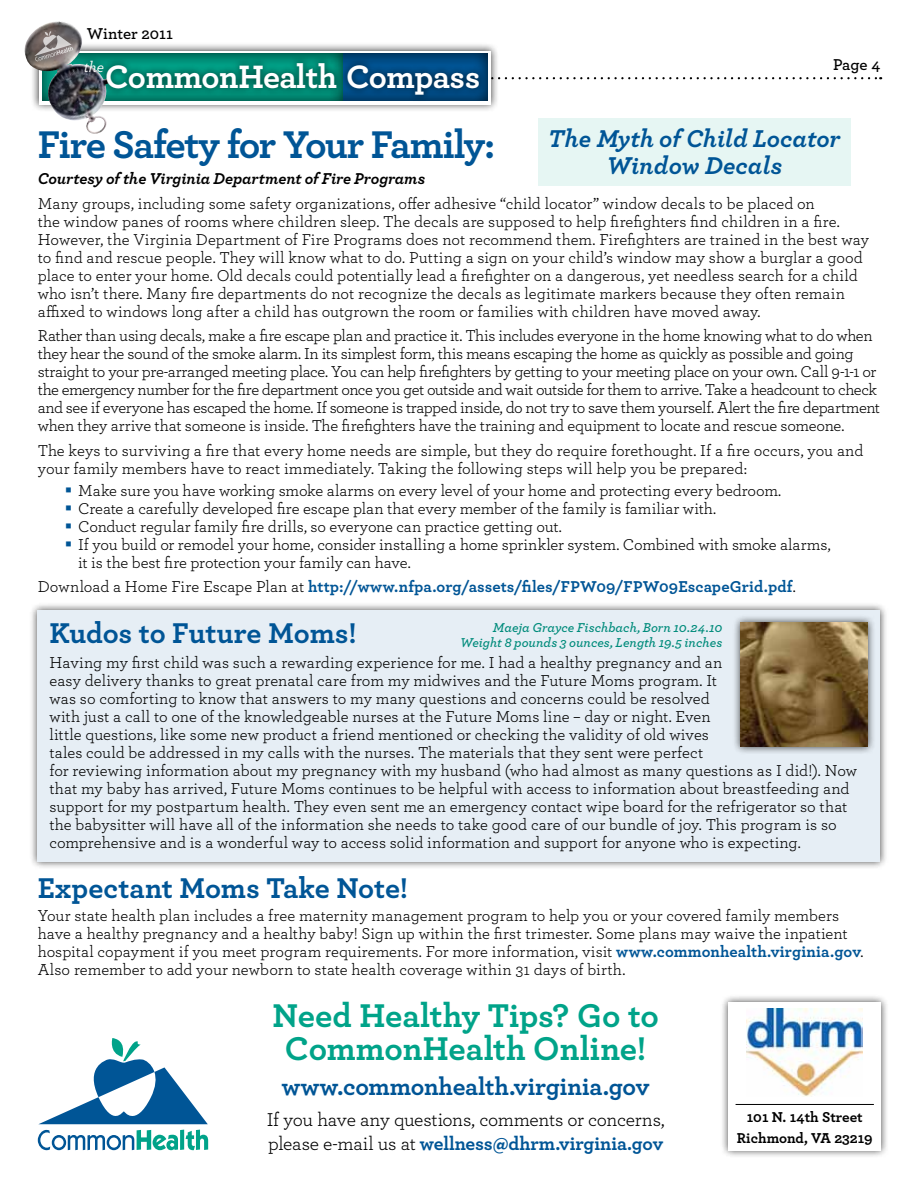
<style>
.page{position:relative;width:918px;height:1188px;background:#fff}
.page>*{position:absolute;margin:0;border:0;box-sizing:border-box;transform-origin:0 0}
.t1{font:700 40.5px "Archer";letter-spacing:-.035em;color:#005596}
.t2{font:700 34.5px/33px "Archer";color:#00a389;text-align:center}
.t3{font:700 33.9px "Archer";letter-spacing:-.015em;color:#fff}
.t4{font:700 30px "Archer";letter-spacing:-.005em;color:#005596}
.t5{font:italic 700 25.5px/27px "Archer";color:#005596;text-align:center}
.t6{font:700 25.5px "Archer";letter-spacing:-.01em;color:#005596}
.t7{font:19.5px/24px "Archer";letter-spacing:-.015em;color:#000}
.t8{font:16.5px/18px "Archer";letter-spacing:-.005em;color:#000}
.t9{font:16.5px/18px "Archer";letter-spacing:-.025em;color:#000}
.t10{font:700 16.5px "Archer";letter-spacing:.005em;color:#005596}
.t11{font:italic 700 16.5px "Archer";letter-spacing:-.005em;color:#000}
.t12{font:600 16.5px "Archer";color:#000}
.t13{font:italic 500 15.3px "Archer";color:#fff}
.t14{font:700 15px/21px "Archer";color:#000;text-align:center}
.t15{font:italic 600 13.5px/15px "Archer";color:#008b7b;text-align:right}
.s1{font-weight:400;color:#000}
.s2{font-weight:700;color:#005596}
</style>
<div class="page">
<div style="left:30px;top:602px;width:859px;height:268px;background:#000;opacity:.75"></div>
<div style="left:38px;top:610px;width:842px;height:251px;background:#e6eef5"></div>
<svg style="left:499px;top:77px;width:382px;height:2px"></svg>
<div style="left:31px;top:42px;width:468px;height:71px;background:#000;opacity:.75"></div>
<div style="left:39px;top:51px;width:452px;height:53px;background:#fff"></div>
<div style="left:328px;top:53px;width:162px;height:51px;background:#000;opacity:.75"></div>
<div style="left:41px;top:53px;width:302px;height:51px;background:#000;opacity:.75"></div>
<img style="left:24px;top:21px;width:86px;height:113px">
<svg style="left:34px;top:31px;width:39px;height:31px"></svg>
<div style="left:76px;top:53px;width:34px;height:26px;background:#000;opacity:.75"></div>
<div style="left:99px;top:55px;width:387px;height:47px;background:#000;opacity:.75"></div>
<div style="left:720px;top:994px;width:169px;height:164px;background:#000;opacity:.75"></div>
<div style="left:729px;top:1002px;width:152px;height:148px;background:#fff"></div>
<img style="left:747px;top:1009px;width:116px;height:88px">
<hr style="left:736px;top:1104px;width:138px;height:1px;background:#000">
<svg style="left:38px;top:1038px;width:170px;height:112px"></svg>
<div style="left:538px;top:118px;width:312px;height:68px;background:#e6f6f3"></div>
<div style="left:732px;top:614px;width:143px;height:140px;background:#000;opacity:.75"></div>
<img style="left:740px;top:622px;width:127px;height:124px">
<p class="t12" style="left:87px;top:22px;width:88px">Winter 2011</p>
<p class="t13" style="left:84px;top:56px;width:22px">the</p>
<h3 class="t3" style="left:105px;top:50px;width:377px">CommonHealth Compass</h3>
<p class="t12" style="left:833px;top:52px;width:49px">Page 4</p>
<h1 class="t1" style="left:38px;top:112px;width:459px">Fire Safety for Your Family:</h1>
<h3 class="t5" style="left:548px;top:123px;width:293px">The Myth of Child Locator<br>Window Decals</h3>
<p class="t11" style="left:38px;top:165px;width:389px">Courtesy of the Virginia Department of Fire Programs</p>
<p class="t8" style="left:38px;top:193px;width:833px">Many groups, including some safety organizations, offer adhesive “child locator” window decals to be placed on<br>the window panes of rooms where children sleep. The decals are supposed to help firefighters find children in a fire.<br>However, the Virginia Department of Fire Programs does not recommend them. Firefighters are trained in the best way to find and rescue people. They will know what to do. Putting a sign on your child’s window may show a burglar a good place to enter your home. Old decals could potentially lead a firefighter on a dangerous, yet needless search for a child who isn’t there. Many fire departments do not recognize the decals as legitimate markers because they often remain affixed to windows long after a child has outgrown the room or families with children have moved away.</p>
<p class="t9" style="left:38px;top:326px;width:844px">Rather than using decals, make a fire escape plan and practice it. This includes everyone in the home knowing what to do when they hear the sound of the smoke alarm. In its simplest form, this means escaping the home as quickly as possible and going straight to your pre-arranged meeting place. You can help firefighters by getting to your meeting place on your own. Call 9-1-1 or the emergency number for the fire department once you get outside and wait outside for them to arrive. Take a headcount to check and see if everyone has escaped the home. If someone is trapped inside, do not try to save them yourself. Alert the fire department when they arrive that someone is inside. The firefighters have the training and equipment to locate and rescue someone.</p>
<p class="t8" style="left:38px;top:441px;width:827px">The keys to surviving a fire that every home needs are simple, but they do require forethought. If a fire occurs, you and your family members have to react immediately. Taking the following steps will help you be prepared:</p>
<p class="t8" style="left:78px;top:480px;width:754px">Make sure you have working smoke alarms on every level of your home and protecting every bedroom.<br>Create a carefully developed fire escape plan that every member of the family is familiar with.<br>Conduct regular family fire drills, so everyone can practice getting out.<br>If you build or remodel your home, consider installing a home sprinkler system. Combined with smoke alarms, it is the best fire protection your family can have.</p>
<p class="t10" style="left:38px;top:574px;width:759px"><span class="s1">Download a Home Fire Escape Plan at</span> http://www.nfpa.org/assets/files/FPW09/FPW09EscapeGrid.pdf<span class="s1">.</span></p>
<h3 class="t4" style="left:50px;top:610px;width:309px">Kudos to Future Moms!</h3>
<p class="t15" style="left:460px;top:619px;width:264px">Maeja Grayce Fischbach, Born 10.24.10<br>Weight 8 pounds 3 ounces, Length 19.5 inches</p>
<p class="t8" style="left:50px;top:653px;width:809px">Having my first child was such a rewarding experience for me. I had a healthy pregnancy and an<br>easy delivery thanks to great prenatal care from my midwives and the Future Moms program. It<br>was so comforting to know that answers to my many questions and concerns could be resolved<br>with just a call to one of the knowledgeable nurses at the Future Moms line – day or night. Even<br>little questions, like some new product a friend mentioned or checking the validity of old wives<br>tales could be addressed in my calls with the nurses. The materials that they sent were perfect<br>for reviewing information about my pregnancy with my husband (who had almost as many questions as I did!). Now that my baby has arrived, Future Moms continues to be helpful with access to information about breastfeeding and support for my postpartum health. They even sent me an emergency contact wipe board for the refrigerator so that the babysitter will have all of the information she needs to take good care of our bundle of joy. This program is so comprehensive and is a wonderful way to access solid information and support for anyone who is expecting.</p>
<h3 class="t4" style="left:38px;top:865px;width:372px">Expectant Moms Take Note!</h3>
<p class="t8" style="left:38px;top:906px;width:827px">Your state health plan includes a free maternity management program to help you or your covered family members have a healthy pregnancy and a healthy baby! Sign up within the first trimester. Some plans may waive the inpatient hospital copayment if you meet program requirements. For more information, visit <span class="s2">www.commonhealth.virginia.gov</span>.<br>Also remember to add your newborn to state health coverage within 31 days of birth.</p>
<h2 class="t2" style="left:273px;top:997px;width:388px">Need Healthy Tips? Go to<br>CommonHealth Online!</h2>
<h3 class="t6" style="left:282px;top:1067px;width:369px">www.commonhealth.virginia.gov</h3>
<p class="t7" style="left:267px;top:1107px;width:400px">If you have any questions, comments or concerns, please e-mail us at <span class="s2">wellness@dhrm.virginia.gov</span></p>
<p class="t14" style="left:737px;top:1105px;width:137px">101 N. 14th Street<br>Richmond, VA 23219</p>
</div>
